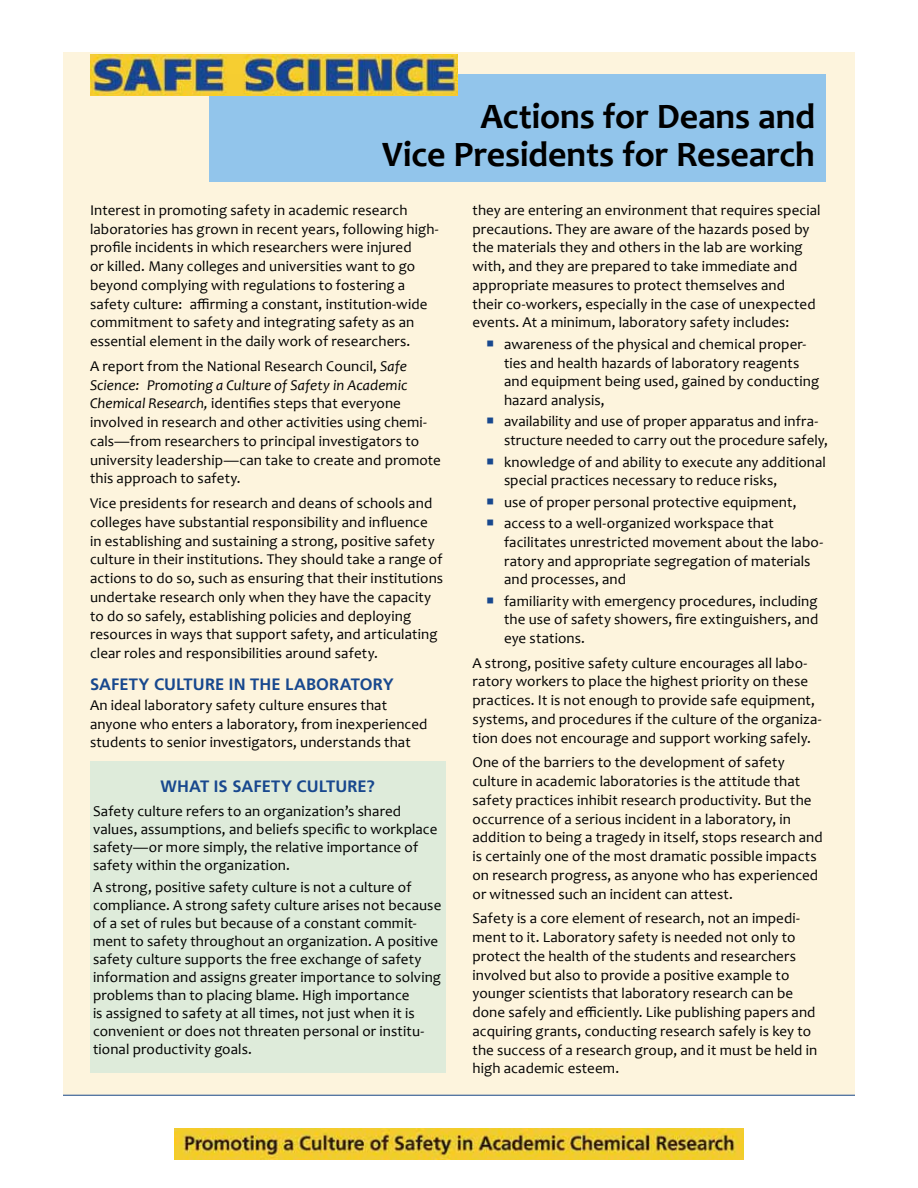
<style>
.page{position:relative;width:918px;height:1188px;background:#fff}
.page>*{position:absolute;margin:0;border:0;box-sizing:border-box;transform-origin:0 0}
.title_candara{font:700 36px/37.5px "Candara";letter-spacing:-.005em;color:#000;text-align:right}
.headA{font:700 16.5px "Frutiger LT Std";letter-spacing:.005em;color:#18488e}
.body{font:15px/18.8px "Candara";letter-spacing:.005em;color:#000}
.body_first{font:15px/18.8px "Candara";letter-spacing:.01em;color:#000}
.s1{font-style:italic}
.s2{color:#18488e}
</style>
<div class="page">
<div style="left:63px;top:52px;width:792px;height:1044px;background:#fdf4dd"></div>
<img style="left:174px;top:1129px;width:570px;height:31px">
<hr style="left:63px;top:1095px;width:792px;height:1px;background:#18488e">
<div style="left:90px;top:761px;width:356px;height:311px;background:#deebda"></div>
<div style="left:209px;top:74px;width:617px;height:108px;background:#92c5eb"></div>
<img style="left:90px;top:54px;width:367px;height:41px">
<p class="title_candara" style="left:382px;top:97px;width:435px">Actions for Deans and<br>Vice Presidents for Research</p>
<p class="body" style="left:90px;top:200px;width:350px">Interest in promoting safety in academic research laboratories has grown in recent years, following high&shy;profile incidents in which researchers were injured<br>or killed. Many colleges and universities want to go beyond complying with regulations to fostering a safety culture: affirming a constant, institution-wide commitment to safety and integrating safety as an essential element in the daily work of researchers.</p>
<p class="body" style="left:90px;top:356px;width:353px">A report from the National Research Council, <span class="s1">Safe Science: Promoting a Culture of Safety in Academic Chemical Research,</span> identifies steps that everyone involved in research and other activities using chemi&shy;cals—from researchers to principal investigators to university leadership—can take to create and promote this approach to safety.</p>
<p class="body" style="left:90px;top:494px;width:355px">Vice presidents for research and deans of schools and colleges have substantial responsibility and influence<br>in establishing and sustaining a strong, positive safety culture in their institutions. They should take a range of actions to do so, such as ensuring that their institutions undertake research only when they have the capacity to do so safely, establishing policies and deploying resources in ways that support safety, and articulating clear roles and responsibilities around safety.</p>
<p class="headA" style="left:90px;top:674px;width:305px">SAFETY CULTURE IN THE LABORATORY</p>
<p class="body_first" style="left:90px;top:695px;width:339px">An ideal laboratory safety culture ensures that anyone who enters a laboratory, from inexperienced students to senior investigators, understands that</p>
<p class="headA" style="left:161px;top:776px;width:216px">WHAT IS SAFETY CULTURE?</p>
<p class="body" style="left:93px;top:802px;width:346px;line-height:18px">Safety culture refers to an organization’s shared values, assumptions, and beliefs specific to workplace safety—or more simply, the relative importance of safety within the organization.</p>
<p class="body" style="left:93px;top:878px;width:350px;line-height:18px">A strong, positive safety culture is not a culture of compliance. A strong safety culture arises not because of a set of rules but because of a constant commit&shy;ment to safety throughout an organization. A positive safety culture supports the free exchange of safety information and assigns greater importance to solving problems than to placing blame. High importance<br>is assigned to safety at all times, not just when it is convenient or does not threaten personal or institu&shy;tional productivity goals.</p>
<p class="body_first" style="left:472px;top:200px;width:350px">they are entering an environment that requires special precautions. They are aware of the hazards posed by the materials they and others in the lab are working with, and they are prepared to take immediate and appropriate measures to protect themselves and<br>their co-workers, especially in the case of unexpected events. At a minimum, laboratory safety includes:</p>
<p class="body" style="left:504px;top:335px;width:317px;text-indent:-18px"><span class="s2">○</span> awareness of the physical and chemical proper&shy;ties and health hazards of laboratory reagents and equipment being used, gained by conducting hazard analysis,</p>
<p class="body" style="left:504px;top:412px;width:325px;text-indent:-18px"><span class="s2">○</span> availability and use of proper apparatus and infra&shy;structure needed to carry out the procedure safely,</p>
<p class="body" style="left:504px;top:452px;width:323px;text-indent:-18px"><span class="s2">○</span> knowledge of and ability to execute any additional special practices necessary to reduce risks,</p>
<p class="body" style="left:486px;top:492px;width:312px"><span class="s2">○</span> use of proper personal protective equipment,</p>
<p class="body" style="left:504px;top:514px;width:321px;text-indent:-18px"><span class="s2">○</span> access to a well-organized workspace that facilitates unrestricted movement about the labo&shy;ratory and appropriate segregation of materials and processes, and</p>
<p class="body" style="left:504px;top:591px;width:316px;text-align:justify;text-indent:-18px"><span class="s2">○</span> familiarity with emergency procedures, including the use of safety showers, fire extinguishers, and eye stations.</p>
<p class="body" style="left:472px;top:653px;width:351px">A strong, positive safety culture encourages all labo&shy;ratory workers to place the highest priority on these practices. It is not enough to provide safe equipment, systems, and procedures if the culture of the organiza&shy;tion does not encourage and support working safely.</p>
<p class="body" style="left:472px;top:753px;width:352px">One of the barriers to the development of safety culture in academic laboratories is the attitude that safety practices inhibit research productivity. But the occurrence of a serious incident in a laboratory, in addition to being a tragedy in itself, stops research and is certainly one of the most dramatic possible impacts on research progress, as anyone who has experienced or witnessed such an incident can attest.</p>
<p class="body" style="left:472px;top:909px;width:346px">Safety is a core element of research, not an impedi&shy;ment to it. Laboratory safety is needed not only to protect the health of the students and researchers involved but also to provide a positive example to younger scientists that laboratory research can be done safely and efficiently. Like publishing papers and acquiring grants, conducting research safely is key to the success of a research group, and it must be held in high academic esteem.</p>
</div>
